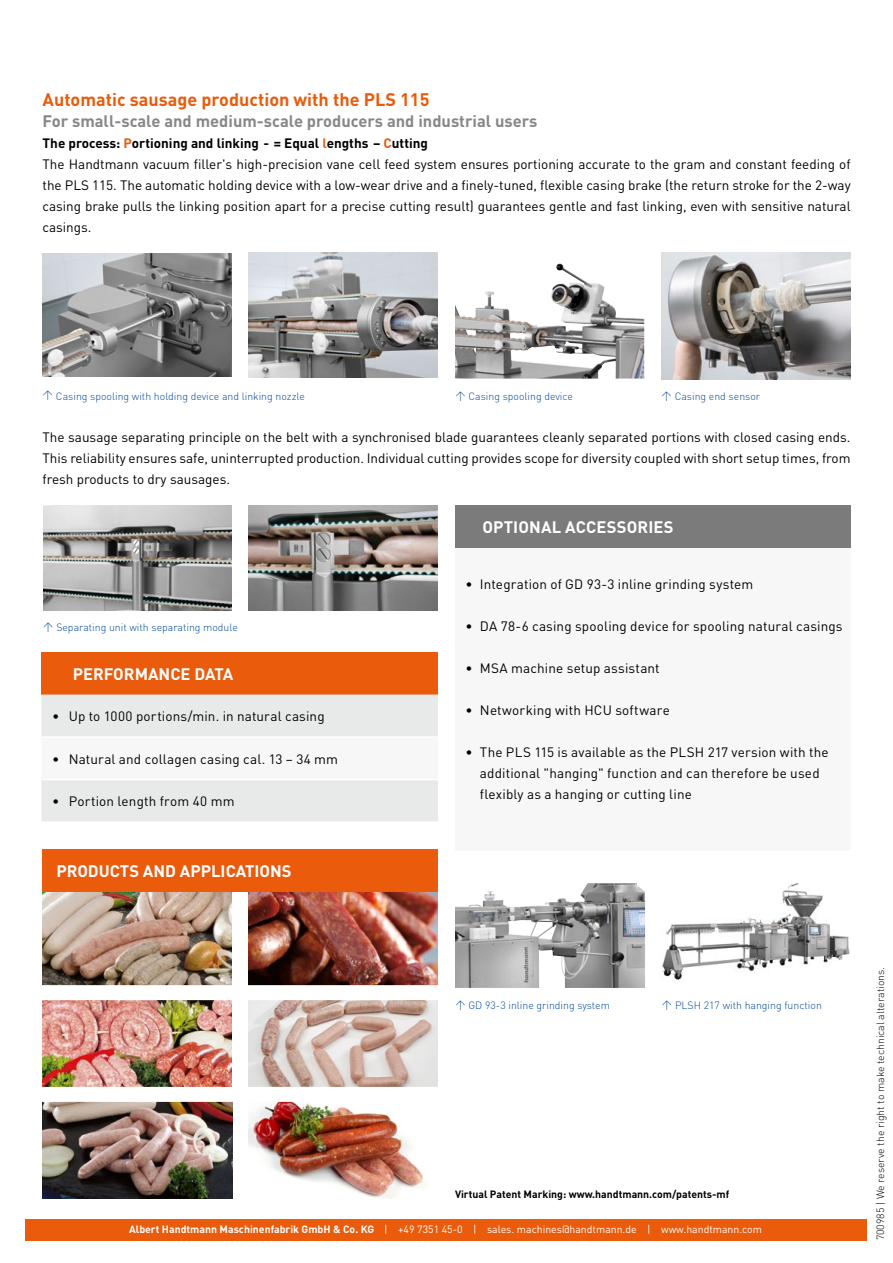
<style>
.page{position:relative;width:893px;height:1263px;background:#fff}
.page>*{position:absolute;margin:0;border:0;box-sizing:border-box;transform-origin:0 0}
.t1{font:700 18px "DIN Pro";color:#ea5b0b}
.t2{font:700 16.5px "DIN Pro";color:#fff}
.t3{font:700 16.5px "DIN Pro";color:#878787}
.t4{font:13.5px/21px "DIN Pro";color:#000}
.t5{font:300 10.5px "DIN Pro";color:#00489a}
.t6{font:10.5px "DIN Pro";color:#fff}
.t7{font:300 10.5px "DIN Pro";color:#000}
.t8{font:700 10.5px "DIN Pro";color:#000}
.s1{font-weight:700}
.s2{font-weight:700;color:#ea5b0b}
.s3{font-weight:300}
</style>
<div class="page">
<div style="left:26px;top:1219px;width:841px;height:21px;background:#ea5b0b"></div>
<img style="left:43px;top:505px;width:189px;height:105px">
<img style="left:43px;top:892px;width:189px;height:93px">
<img style="left:249px;top:1000px;width:189px;height:87px">
<img style="left:43px;top:1000px;width:189px;height:87px">
<img style="left:249px;top:892px;width:189px;height:93px">
<img style="left:249px;top:1102px;width:176px;height:96px">
<img style="left:455px;top:884px;width:132px;height:104px">
<img style="left:662px;top:883px;width:188px;height:97px">
<img style="left:43px;top:253px;width:189px;height:123px">
<img style="left:249px;top:253px;width:189px;height:124px">
<img style="left:249px;top:505px;width:189px;height:105px">
<img style="left:661px;top:253px;width:189px;height:127px">
<div style="left:42px;top:849px;width:396px;height:43px;background:#ea5b0b"></div>
<img style="left:43px;top:1102px;width:189px;height:96px">
<img style="left:455px;top:263px;width:189px;height:116px">
<div style="left:455px;top:506px;width:395px;height:42px;background:#7c7b7b"></div>
<div style="left:42px;top:652px;width:396px;height:42px;background:#ea5b0b"></div>
<div style="left:42px;top:694px;width:396px;height:127px;background:#e8eae9"></div>
<hr style="left:42px;top:736px;width:27px;height:2px;background:#fff">
<hr style="left:69px;top:736px;width:369px;height:2px;background:#fff">
<div style="left:42px;top:738px;width:396px;height:42px;background:#f6f7f6"></div>
<hr style="left:69px;top:779px;width:369px;height:1px;background:#fff">
<h1 class="t1" style="left:43px;top:85px;width:388px">Automatic sausage production with the PLS 115</h1>
<p class="t3" style="left:43px;top:107px;width:496px">For small-scale and medium-scale producers and industrial users</p>
<p class="t4" style="left:43px;top:131px;width:810px"><span class="s1">The process:</span> <span class="s2">P</span><span class="s1">ortioning and linking - = Equal</span> <span class="s2">l</span><span class="s1">engths –</span> <span class="s2">C</span><span class="s1">utting<br></span>The Handtmann vacuum filler's high-precision vane cell feed system ensures portioning accurate to the gram and constant feeding of the PLS 115. The automatic holding device with a low-wear drive and a finely-tuned, flexible casing brake (the return stroke for the 2-way casing brake pulls the linking position apart for a precise cutting result) guarantees gentle and fast linking, even with sensitive natural casings.</p>
<p class="t5" style="left:43px;top:388px;width:264px">↑ Casing spooling with holding device and linking nozzle</p>
<p class="t5" style="left:455px;top:388px;width:120px">↑ Casing spooling device</p>
<p class="t5" style="left:661px;top:388px;width:100px">↑ Casing end sensor</p>
<p class="t4" style="left:43px;top:425px;width:809px;text-align:justify">The sausage separating principle on the belt with a synchronised blade guarantees cleanly separated portions with closed casing ends.<br>This reliability ensures safe, uninterrupted production. Individual cutting provides scope for diversity coupled with short setup times, from fresh products to dry sausages.</p>
<p class="t5" style="left:43px;top:619px;width:197px">↑ Separating unit with separating module</p>
<p class="t2" style="left:73px;top:660px;width:162px">PERFORMANCE DATA</p>
<p class="t4" style="left:52px;top:704px;width:274px"><span class="s3">•</span> Up to 1000 portions/min. in natural casing</p>
<p class="t4" style="left:52px;top:747px;width:287px"><span class="s3">•</span> Natural and collagen casing cal. 13 – 34 mm</p>
<p class="t4" style="left:52px;top:789px;width:184px"><span class="s3">•</span> Portion length from 40 mm</p>
<p class="t2" style="left:56px;top:857px;width:237px">PRODUCTS AND APPLICATIONS</p>
<p class="t2" style="left:482px;top:513px;width:193px">OPTIONAL ACCESSORIES</p>
<p class="t4" style="left:466px;top:572px;width:9px">•</p>
<p class="t4" style="left:466px;top:614px;width:9px">•</p>
<p class="t4" style="left:466px;top:656px;width:9px">•</p>
<p class="t4" style="left:466px;top:698px;width:9px">•</p>
<p class="t4" style="left:466px;top:740px;width:9px">•</p>
<p class="t4" style="left:480px;top:572px;width:275px">Integration of GD 93-3 inline grinding system</p>
<p class="t4" style="left:480px;top:614px;width:364px">DA 78-6 casing spooling device for spooling natural casings</p>
<p class="t4" style="left:480px;top:656px;width:181px">MSA machine setup assistant</p>
<p class="t4" style="left:480px;top:698px;width:191px">Networking with HCU software</p>
<p class="t4" style="left:480px;top:740px;width:350px">The PLS 115 is available as the PLSH 217 version with the additional "hanging" function and can therefore be used flexibly as a hanging or cutting line</p>
<p class="t5" style="left:455px;top:997px;width:157px">↑ GD 93-3 inline grinding system</p>
<p class="t5" style="left:661px;top:997px;width:162px">↑ PLSH 217 with hanging function</p>
<p class="t8" style="left:455px;top:1185px;width:276px">Virtual Patent Marking: www.handtmann.com/patents-mf</p>
<p class="t6" style="left:129px;top:1221px;width:634px"><span class="s1">Albert Handtmann Maschinenfabrik GmbH &amp; Co. KG</span> | +49 7351 45-0 | sales. machines@handtmann.de | www.handtmann.com</p>
<p class="t7" style="left:872px;top:1240px;width:275px;rotate:-90deg">700985 | We reserve the right to make technical alterations.</p>
</div>
